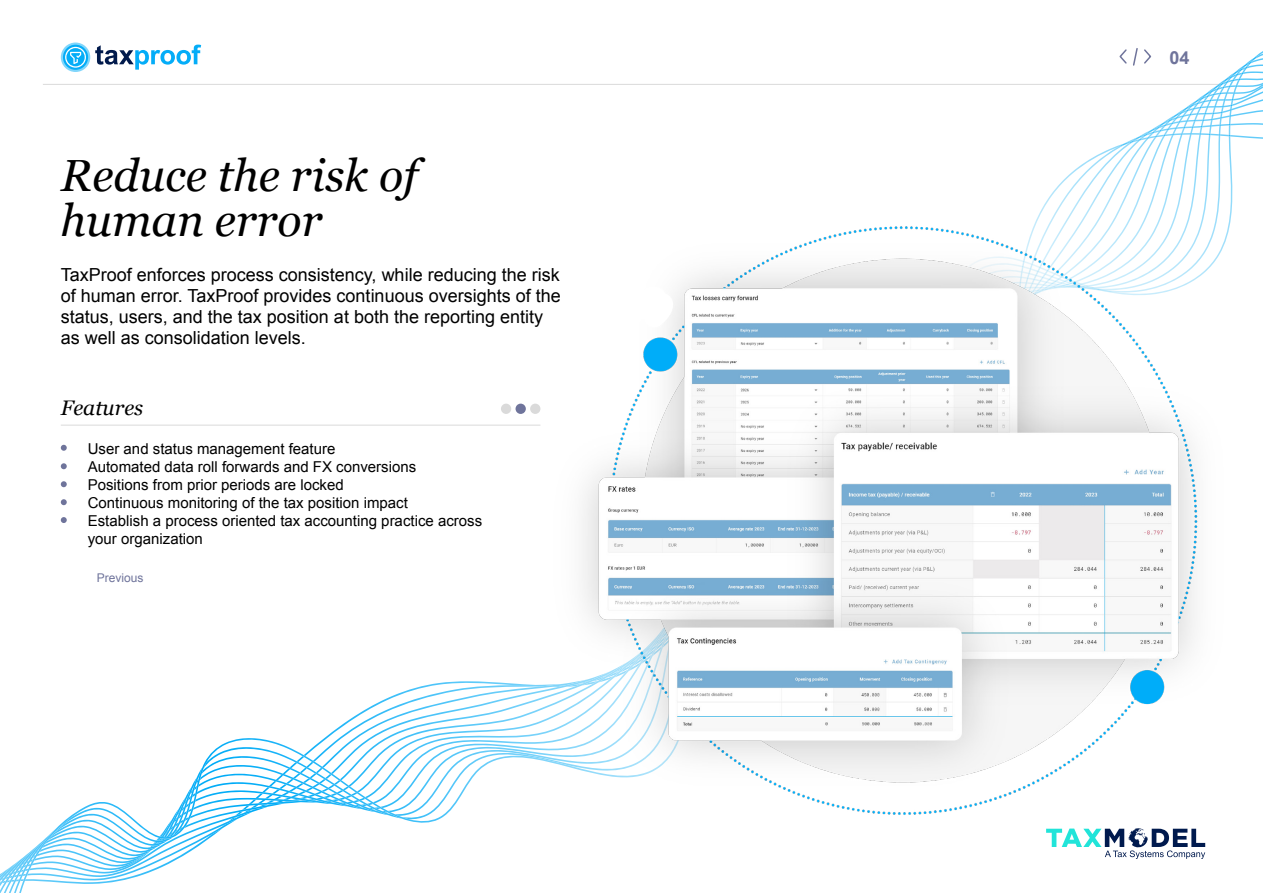
<style>
.page{position:relative;width:1263px;height:893px;background:#fff}
.page>*{position:absolute;margin:0;border:0;box-sizing:border-box;transform-origin:0 0}
.t1{font:italic 45px/45px "Georgia";color:#000}
.t2{font:italic 21px "Georgia";color:#000}
.t3{font:18px/21px "Arial";color:#000}
.t4{font:700 18px "Arial";color:#6f749b}
.t5{font:15px/18px "Arial";color:#000}
.t6{font:12px "Arial";color:#6f749b}
</style>
<div class="page">
<hr style="left:43px;top:84px;width:1177px;height:1px;background:#dadada">
<svg style="left:61px;top:43px;width:29px;height:29px"></svg>
<div style="left:63px;top:45px;width:25px;height:25px;background:#04adf8;border-radius:50%"></div>
<svg style="left:95px;top:45px;width:106px;height:25px"></svg>
<svg style="left:65px;top:47px;width:21px;height:21px"></svg>
<svg style="left:1046px;top:828px;width:159px;height:31px"></svg>
<img style="left:1043px;top:165px;width:38px;height:53px">
<img style="left:1104px;top:144px;width:129px;height:74px">
<svg style="left:1119px;top:48px;width:144px;height:96px"></svg>
<img style="left:88px;top:681px;width:452px;height:156px">
<img style="left:540px;top:218px;width:691px;height:597px">
<svg style="left:61px;top:445px;width:6px;height:6px"></svg>
<svg style="left:61px;top:463px;width:6px;height:6px"></svg>
<svg style="left:61px;top:481px;width:6px;height:6px"></svg>
<svg style="left:61px;top:499px;width:6px;height:6px"></svg>
<svg style="left:61px;top:517px;width:6px;height:6px"></svg>
<hr style="left:61px;top:425px;width:479px;height:1px;background:#dadada">
<div style="left:530px;top:404px;width:10px;height:10px;background:#dadada;border-radius:50%"></div>
<div style="left:515px;top:404px;width:11px;height:10px;background:#6f749b;border-radius:50%"></div>
<div style="left:501px;top:404px;width:10px;height:10px;background:#dadada;border-radius:50%"></div>
<h1 class="t1" style="left:61px;top:151px;width:359px">Reduce the risk of human error</h1>
<p class="t3" style="left:61px;top:264px;width:501px">TaxProof enforces process consistency, while reducing the risk of human error. TaxProof provides continuous oversights of the status, users, and the tax position at both the reporting entity as well as consolidation levels.</p>
<h2 class="t2" style="left:61px;top:393px;width:84px">Features</h2>
<p class="t5" style="left:88px;top:440px;width:396px">User and status management feature<br>Automated data roll forwards and FX conversions<br>Positions from prior periods are locked<br>Continuous monitoring of the tax position impact<br>Establish a process oriented tax accounting practice across your organization</p>
<p class="t6" style="left:97px;top:570px;width:48px">Previous</p>
<p class="t4" style="left:1169px;top:46px;width:22px">04</p>
</div>
